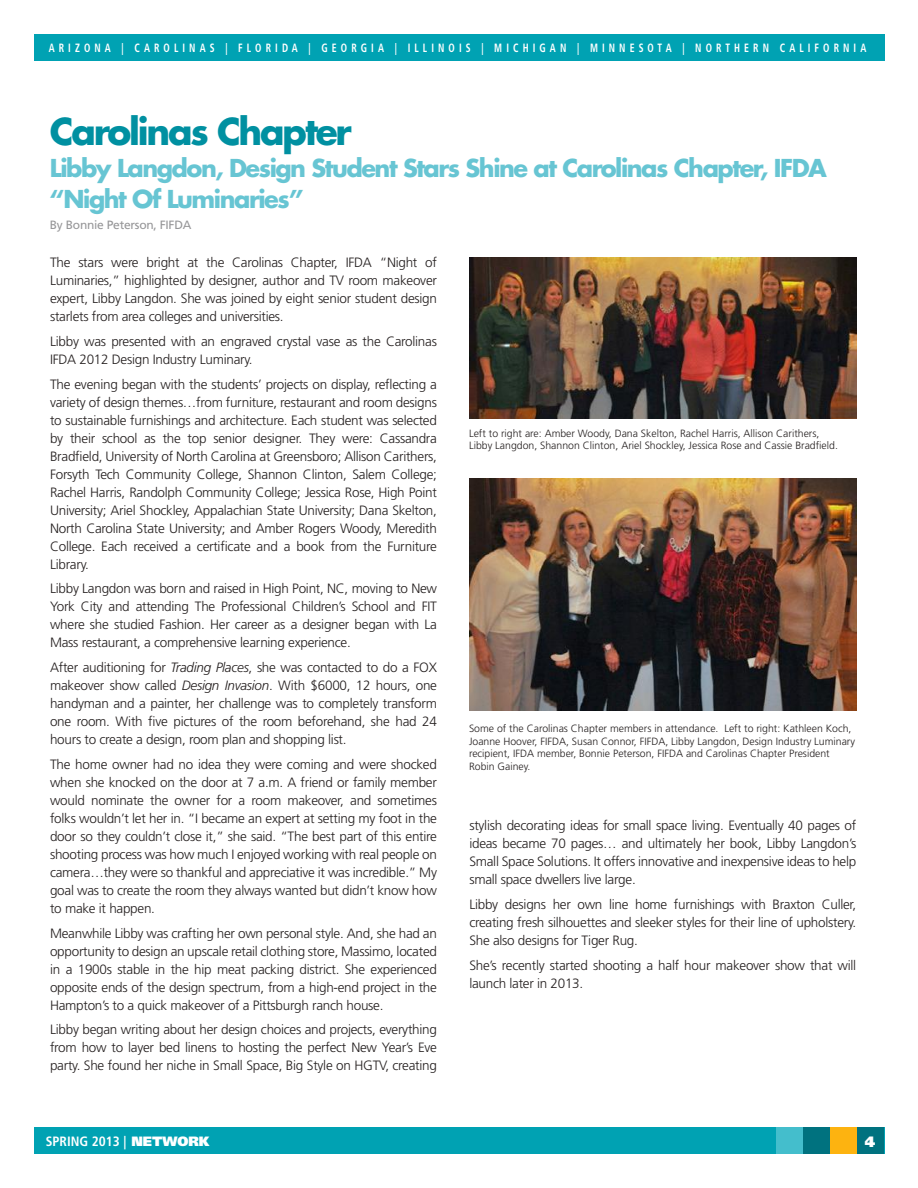
<style>
.page{position:relative;width:918px;height:1188px;background:#fff}
.page>*{position:absolute;margin:0;border:0;box-sizing:border-box;transform-origin:0 0}
.t1{font:700 36px "Futura";letter-spacing:-.06em;color:#0090a1}
.t2{font:700 24px/31.5px "Futura";letter-spacing:-.06em;color:#67c5d3}
.t3{font:900 15px "Frutiger";color:#fff}
.t4{font:300 13.5px/18px "Frutiger";letter-spacing:-.02em;color:#241f1f;text-align:justify}
.t5{font:700 condensed 13.5px "Frutiger";color:#fff}
.t6{font:700 condensed 12px "Frutiger";letter-spacing:.42em;color:#fff;scale:.81 1}
.t7{font:12px "Frutiger";letter-spacing:-.02em;color:#969698}
.t8{font:300 10.5px/12.6px "Frutiger";color:#241f1f}
.s1{font-style:italic}
.s2{font-weight:900;font-stretch:normal}
</style>
<div class="page">
<div style="left:34px;top:1127px;width:850px;height:27px;background:#00a2b3"></div>
<div style="left:857px;top:1127px;width:27px;height:27px;background:#00727f"></div>
<div style="left:830px;top:1127px;width:27px;height:27px;background:#fdb310"></div>
<div style="left:803px;top:1127px;width:27px;height:27px;background:#00727f"></div>
<div style="left:776px;top:1127px;width:27px;height:27px;background:#44becc"></div>
<div style="left:34px;top:34px;width:850px;height:27px;background:#00a2b3"></div>
<img style="left:469px;top:257px;width:388px;height:162px">
<img style="left:469px;top:478px;width:388px;height:233px">
<p class="t6" style="left:49px;top:41px;width:1011px">ARIZONA | CAROLINAS | FLORIDA | GEORGIA | ILLINOIS | MICHIGAN | MINNESOTA | NORTHERN CALIFORNIA</p>
<h1 class="t1" style="left:50px;top:108px;width:304px">Carolinas Chapter</h1>
<h2 class="t2" style="left:50px;top:152px;width:779px">Libby Langdon, Design Student Stars Shine at Carolinas Chapter, IFDA “Night Of Luminaries”</h2>
<p class="t7" style="left:50px;top:218px;width:143px">By Bonnie Peterson, FIFDA</p>
<p class="t4" style="left:50px;top:254px;width:388px">The stars were bright at the Carolinas Chapter, IFDA “Night of Luminaries,” highlighted by designer, author and TV room makeover expert, Libby Langdon. She was joined by eight senior student design starlets from area colleges and universities.</p>
<p class="t4" style="left:50px;top:332px;width:388px">Libby was presented with an engraved crystal vase as the Carolinas<br>IFDA 2012 Design Industry Luminary.</p>
<p class="t4" style="left:50px;top:375px;width:388px">The evening began with the students’ projects on display, reflecting a variety of design themes…from furniture, restaurant and room designs to sustainable furnishings and architecture. Each student was selected by their school as the top senior designer. They were: Cassandra Bradfield, University of North Carolina at Greensboro; Allison Carithers, Forsyth Tech Community College, Shannon Clinton, Salem College; Rachel Harris, Randolph Community College; Jessica Rose, High Point University; Ariel Shockley, Appalachian State University; Dana Skelton, North Carolina State University; and Amber Rogers Woody, Meredith College. Each received a certificate and a book from the Furniture Library.</p>
<p class="t4" style="left:50px;top:580px;width:388px">Libby Langdon was born and raised in High Point, NC, moving to New York City and attending The Professional Children’s School and FIT where she studied Fashion. Her career as a designer began with La Mass restaurant, a comprehensive learning experience.</p>
<p class="t4" style="left:50px;top:659px;width:388px">After auditioning for <span class="s1">Trading Places</span>, she was contacted to do a FOX makeover show called <span class="s1">Design Invasion</span>. With $6000, 12 hours, one handyman and a painter, her challenge was to completely transform one room. With five pictures of the room beforehand, she had 24 hours to create a design, room plan and shopping list.</p>
<p class="t4" style="left:50px;top:755px;width:388px">The home owner had no idea they were coming and were shocked when she knocked on the door at 7 a.m. A friend or family member would nominate the owner for a room makeover, and sometimes folks wouldn’t let her in. “I became an expert at setting my foot in the door so they couldn’t close it,” she said. “The best part of this entire shooting process was how much I enjoyed working with real people on camera…they were so thankful and appreciative it was incredible.” My goal was to create the room they always wanted but didn’t know how to make it happen.</p>
<p class="t4" style="left:50px;top:924px;width:388px">Meanwhile Libby was crafting her own personal style. And, she had an opportunity to design an upscale retail clothing store, Massimo, located in a 1900s stable in the hip meat packing district. She experienced opposite ends of the design spectrum, from a high-end project in the Hampton’s to a quick makeover of a Pittsburgh ranch house.</p>
<p class="t4" style="left:50px;top:1021px;width:388px">Libby began writing about her design choices and projects, everything from how to layer bed linens to hosting the perfect New Year’s Eve party. She found her niche in Small Space, Big Style on HGTV, creating</p>
<p class="t8" style="left:469px;top:427px;width:370px">Left to right are: Amber Woody, Dana Skelton, Rachel Harris, Allison Carithers,<br>Libby Langdon, Shannon Clinton, Ariel Shockley, Jessica Rose and Cassie Bradfield.</p>
<p class="t8" style="left:469px;top:722px;width:388px">Some of the Carolinas Chapter members in attendance. Left to right: Kathleen Koch, Joanne Hoover, FIFDA, Susan Connor, FIFDA, Libby Langdon, Design Industry Luminary recipient, IFDA member, Bonnie Peterson, FIFDA and Carolinas Chapter President Robin Gainey.</p>
<p class="t4" style="left:469px;top:817px;width:388px">stylish decorating ideas for small space living. Eventually 40 pages of ideas became 70 pages… and ultimately her book, Libby Langdon’s Small Space Solutions. It offers innovative and inexpensive ideas to help small space dwellers live large.</p>
<p class="t4" style="left:469px;top:896px;width:388px">Libby designs her own line home furnishings with Braxton Culler, creating fresh silhouettes and sleeker styles for their line of upholstery.<br>She also designs for Tiger Rug.</p>
<p class="t4" style="left:469px;top:956px;width:388px">She’s recently started shooting a half hour makeover show that will launch later in 2013.</p>
<p class="t5" style="left:46px;top:1133px;width:166px">SPRING 2013 | <span class="s2">NETWORK</span></p>
<p class="t3" style="left:865px;top:1132px;width:12px">4</p>
<p class="t5" style="left:46px;top:1133px;width:149px">FALL 2012 | <span class="s2">NETWORK</span></p>
<p class="t3" style="left:866px;top:1132px;width:10px">5</p>
</div>
